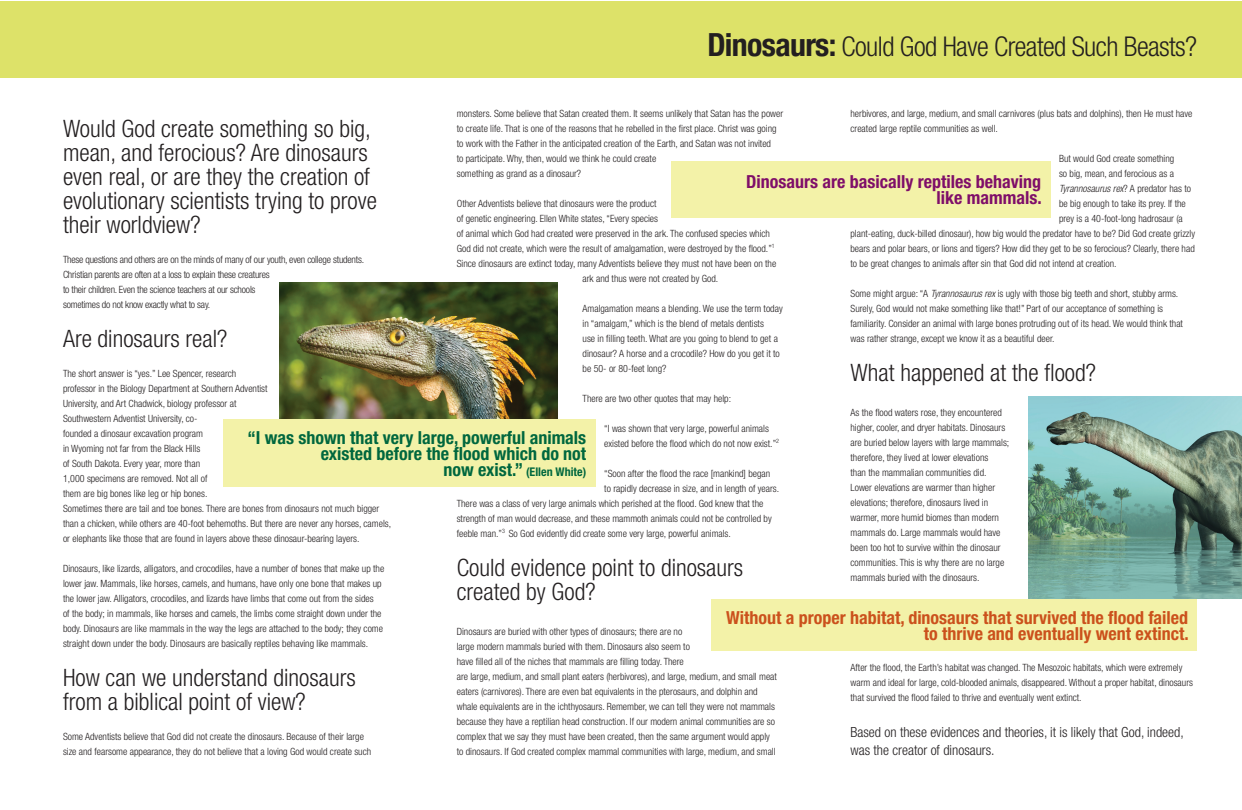
<style>
.page{position:relative;width:1242px;height:810px;background:#fff}
.page>*{position:absolute;margin:0;border:0;box-sizing:border-box;transform-origin:0 0}
.t1{font:300 condensed 27.3px "Helvetica Neue";letter-spacing:-.02em;color:#231f20}
.t2{font:300 condensed 24px/24px "Helvetica Neue";color:#231f20}
.t3{font:700 condensed 18px/16px "Helvetica Neue";color:#cb511c;text-align:right}
.t4{font:700 condensed 18px/16px "Helvetica Neue";color:#00673e;text-align:right}
.t5{font:700 condensed 18px/16px "Helvetica Neue";color:#7f0e69;text-align:right}
.t6{font:300 condensed 14px/18px "Helvetica Neue";color:#231f20}
.t7{font:700 condensed 12px "Helvetica Neue";color:#00673e}
.t8{font:300 condensed 10px/15px "Helvetica Neue";color:#231f20}
.t9{font:300 condensed 10px/15px "Helvetica Neue";letter-spacing:-.02em;color:#231f20}
.t10{font:italic 300 condensed 10px "Helvetica Neue";color:#231f20}
.s1{font-weight:700;font-size:31.8px}
.s2{font-style:normal}
.s3{font-style:italic}
.s4{font-size:18px}
</style>
<div class="page">
<div style="left:0;top:1px;width:1242px;height:77px;background:#dde269"></div>
<div style="left:223px;top:419px;width:372px;height:68px;background:#f3f2a8"></div>
<img style="left:1028px;top:396px;width:214px;height:203px">
<div style="left:711px;top:599px;width:486px;height:52px;background:#f3f2a8"></div>
<img style="left:280px;top:282px;width:278px;height:137px">
<div style="left:671px;top:161px;width:379px;height:56px;background:#f3f2a8"></div>
<h1 class="t1" style="left:707px;top:31px;width:491px"><span class="s1">Dinosaurs:</span> Could God Have Created Such Beasts?</h1>
<p class="t8" style="left:457px;top:106px;width:328px">monsters. Some believe that Satan created them. It seems unlikely that Satan has the power to create life. That is one of the reasons that he rebelled in the first place. Christ was going to work with the Father in the anticipated creation of the Earth, and Satan was not invited<br>to participate. Why, then, would we think he could create<br>something as grand as a dinosaur?</p>
<p class="t8" style="left:457px;top:196px;width:201px">Other Adventists believe that dinosaurs were the product</p>
<p class="t8" style="left:457px;top:211px;width:203px">of genetic engineering. Ellen White states, “Every species</p>
<p class="t8" style="left:457px;top:226px;width:315px">of animal which God had created were preserved in the ark. The confused species which</p>
<p class="t8" style="left:457px;top:241px;width:319px">God did not create, which were the result of amalgamation, were destroyed by the flood.”<sup>1</sup></p>
<p class="t8" style="left:457px;top:256px;width:321px">Since dinosaurs are extinct today, many Adventists believe they must not have been on the</p>
<p class="t8" style="left:583px;top:271px;width:137px">ark and thus were not created by God.</p>
<p class="t8" style="left:583px;top:301px;width:202px">Amalgamation means a blending. We use the term today in “amalgam,” which is the blend of metals dentists<br>use in filling teeth. What are you going to blend to get a dinosaur? A horse and a crocodile? How do you get it to be 50- or 80-feet long?</p>
<p class="t8" style="left:583px;top:391px;width:150px">There are two other quotes that may help:</p>
<p class="t8" style="left:604px;top:421px;width:176px">“I was shown that very large, powerful animals existed before the flood which do not now exist.”<sup>2</sup></p>
<p class="t8" style="left:604px;top:466px;width:168px">“Soon after the flood the race [mankind] began</p>
<p class="t8" style="left:604px;top:481px;width:176px">to rapidly decrease in size, and in length of years.</p>
<p class="t8" style="left:457px;top:496px;width:308px">There was a class of very large animals which perished at the flood. God knew that the</p>
<p class="t8" style="left:457px;top:511px;width:317px">strength of man would decrease, and these mammoth animals could not be controlled by</p>
<p class="t8" style="left:457px;top:526px;width:276px">feeble man.”<sup>3</sup> So God evidently did create some very large, powerful animals.</p>
<h2 class="t2" style="left:457px;top:556px;width:288px">Could evidence point to dinosaurs created by God?</h2>
<p class="t8" style="left:457px;top:624px;width:322px">Dinosaurs are buried with other types of dinosaurs; there are no<br>large modern mammals buried with them. Dinosaurs also seem to<br>have filled all of the niches that mammals are filling today. There<br>are large, medium, and small plant eaters (herbivores), and large, medium, and small meat eaters (carnivores). There are even bat equivalents in the pterosaurs, and dolphin and whale equivalents are in the ichthyosaurs. Remember, we can tell they were not mammals because they have a reptilian head construction. If our modern animal communities are so complex that we say they must have been created, then the same argument would apply to dinosaurs. If God created complex mammal communities with large, medium, and small</p>
<p class="t8" style="left:851px;top:106px;width:344px">herbivores, and large, medium, and small carnivores (plus bats and dolphins), then He must have created large reptile communities as well.</p>
<p class="t8" style="left:1059px;top:151px;width:117px">But would God create something</p>
<p class="t8" style="left:1059px;top:166px;width:116px">so big, mean, and ferocious as a</p>
<p class="t10" style="left:1059px;top:183px;width:134px">Tyrannosaurus rex<span class="s2">? A predator has to</span></p>
<p class="t8" style="left:1059px;top:196px;width:128px">be big enough to take its prey. If the</p>
<p class="t8" style="left:1059px;top:211px;width:125px">prey is a 40-foot-long hadrosaur (a</p>
<p class="t8" style="left:851px;top:226px;width:346px">plant-eating, duck-billed dinosaur), how big would the predator have to be? Did God create grizzly</p>
<p class="t8" style="left:851px;top:241px;width:346px">bears and polar bears, or lions and tigers? How did they get to be so ferocious? Clearly, there had</p>
<p class="t8" style="left:851px;top:256px;width:268px">to be great changes to animals after sin that God did not intend at creation.</p>
<p class="t8" style="left:851px;top:286px;width:334px">Some might argue: “A <span class="s3">Tyrannosaurus rex</span> is ugly with those big teeth and short, stubby arms.<br>Surely, God would not make something like that!” Part of our acceptance of something is familiarity. Consider an animal with large bones protruding out of its head. We would think that was rather strange, except we know it as a beautiful deer.</p>
<h2 class="t2" style="left:851px;top:361px;width:247px">What happened at the flood?</h2>
<p class="t8" style="left:851px;top:405px;width:160px">As the flood waters rose, they encountered higher, cooler, and dryer habitats. Dinosaurs are buried below layers with large mammals; therefore, they lived at lower elevations<br>than the mammalian communities did.<br>Lower elevations are warmer than higher elevations; therefore, dinosaurs lived in warmer, more humid biomes than modern mammals do. Large mammals would have been too hot to survive within the dinosaur communities. This is why there are no large mammals buried with the dinosaurs.</p>
<h2 class="t2" style="left:63px;top:117px;width:315px">Would God create something so big, mean, and ferocious? Are dinosaurs even real, or are they the creation of evolutionary scientists trying to prove their worldview?</h2>
<p class="t9" style="left:63px;top:252px;width:303px">These questions and others are on the minds of many of our youth, even college students.<br>Christian parents are often at a loss to explain these creatures<br>to their children. Even the science teachers at our schools<br>sometimes do not know exactly what to say.</p>
<h2 class="t2" style="left:63px;top:327px;width:166px">Are dinosaurs real?</h2>
<p class="t8" style="left:63px;top:366px;width:330px">The short answer is “yes.” Lee Spencer, research<br>professor in the Biology Department at Southern Adventist<br>University, and Art Chadwick, biology professor at<br>Southwestern Adventist University, co-<br>founded a dinosaur excavation program<br>in Wyoming not far from the Black Hills<br>of South Dakota. Every year, more than<br>1,000 specimens are removed. Not all of<br>them are big bones like leg or hip bones.<br>Sometimes there are tail and toe bones. There are bones from dinosaurs not much bigger than a chicken, while others are 40-foot behemoths. But there are never any horses, camels, or elephants like those that are found in layers above these dinosaur-bearing layers.</p>
<p class="t8" style="left:63px;top:561px;width:323px">Dinosaurs, like lizards, alligators, and crocodiles, have a number of bones that make up the lower jaw. Mammals, like horses, camels, and humans, have only one bone that makes up the lower jaw. Alligators, crocodiles, and lizards have limbs that come out from the sides<br>of the body; in mammals, like horses and camels, the limbs come straight down under the body. Dinosaurs are like mammals in the way the legs are attached to the body; they come straight down under the body. Dinosaurs are basically reptiles behaving like mammals.</p>
<h2 class="t2" style="left:63px;top:666px;width:294px">How can we understand dinosaurs from a biblical point of view?</h2>
<p class="t8" style="left:63px;top:729px;width:310px">Some Adventists believe that God did not create the dinosaurs. Because of their large size and fearsome appearance, they do not believe that a loving God would create such</p>
<h3 class="t5" style="left:746px;top:173px;width:297px">Dinosaurs are basically reptiles behaving like mammals.</h3>
<h3 class="t4" style="left:248px;top:429px;width:340px">“I was shown that very large, powerful animals existed before the flood which do not</h3>
<p class="t7" style="left:443px;top:464px;width:144px"><span class="s4">now exist.”</span> (Ellen White)</p>
<h3 class="t3" style="left:726px;top:609px;width:464px">Without a proper habitat, dinosaurs that survived the flood failed to thrive and eventually went extinct.</h3>
<p class="t8" style="left:851px;top:660px;width:344px">After the flood, the Earth’s habitat was changed. The Mesozoic habitats, which were extremely warm and ideal for large, cold-blooded animals, disappeared. Without a proper habitat, dinosaurs that survived the flood failed to thrive and eventually went extinct.</p>
<h3 class="t6" style="left:851px;top:723px;width:335px">Based on these evidences and theories, it is likely that God, indeed, was the creator of dinosaurs.</h3>
</div>
